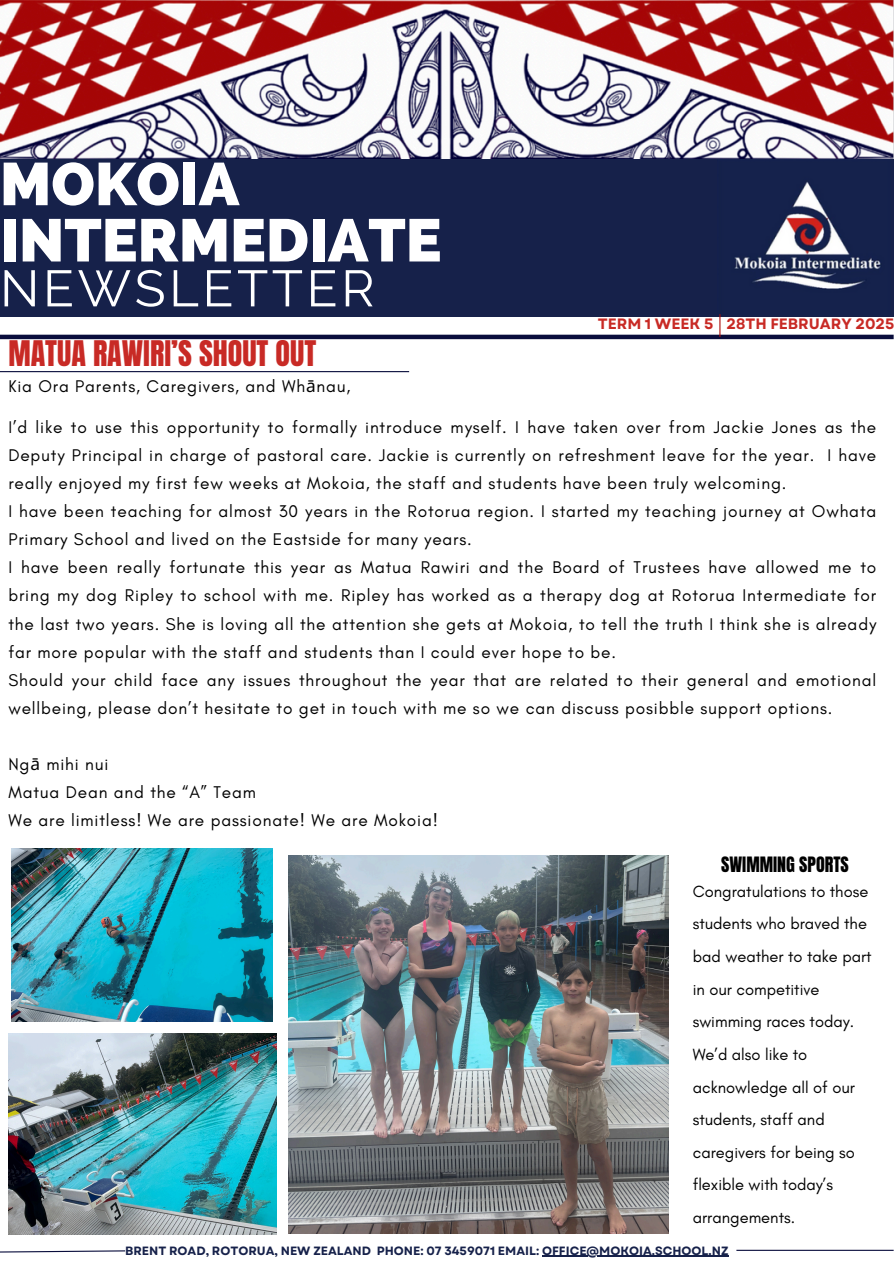
<style>
.page{position:relative;width:894px;height:1264px;background:#fff}
.page>*{position:absolute;margin:0;border:0;box-sizing:border-box;transform-origin:0 0}
.t1{font:800 60px/56.2px "Raleway";color:#fff}
.t2{font:51px "Raleway";letter-spacing:.07em;color:#fff}
.t3{font:30px "Anton";color:#c82a25}
.t4{font:18px "Anton";color:#000}
.t5{font:17.25px/28.2px "Glacial Indifference";letter-spacing:.05em;color:#000}
.t6{font:16.5px/32.7px "Glacial Indifference";color:#000}
.t7{font:700 15px "Garet";color:#c82a25}
.t8{font:700 12px "Garet";color:#16214a}
.s1{font-family:"Noto Sans"}
</style>
<div class="page">
<div style="left:0;top:0;width:893px;height:316px;background:#16214a"></div>
<hr style="left:0;top:371px;width:409px;height:1px;background:#090d3c">
<hr style="left:736px;top:1249px;width:157px;height:1px;background:#090d3c">
<img style="left:720px;top:182px;width:161px;height:134px">
<hr style="left:0;top:335px;width:893px;height:4px;background:#090d3c">
<svg style="left:0;top:1250px;width:126px;height:3px"></svg>
<img style="left:0;top:0;width:893px;height:159px">
<svg style="left:719px;top:314px;width:1px;height:23px"></svg>
<img style="left:8px;top:1033px;width:268px;height:201px">
<img style="left:12px;top:848px;width:261px;height:173px">
<img style="left:288px;top:855px;width:380px;height:378px">
<hr style="left:542px;top:1255px;width:186px;height:1px;background:#16214a">
<p class="t1" style="left:0;top:156px;width:443px">MOKOIA<br>INTERMEDIATE</p>
<h5 class="t2" style="left:0;top:258px;width:376px">NEWSLETTER</h5>
<h5 class="t3" style="left:8px;top:332px;width:309px">MATUA RAWIRI’S SHOUT OUT</h5>
<p class="t7" style="left:597px;top:313px;width:117px">TERM 1 WEEK 5</p>
<h3 class="t7" style="left:726px;top:313px;width:169px">28TH FEBRUARY 2025</h3>
<p class="t5" style="left:8px;top:372px;width:343px">Kia Ora Parents, Caregivers, and Wh<span class="s1">ā</span>nau,</p>
<p class="t5" style="left:8px;top:412px;width:869px">I’d like to use this opportunity to formally introduce myself. I have taken over from Jackie Jones as the Deputy Principal in charge of pastoral care. Jackie is currently on refreshment leave for the year. I have really enjoyed my first few weeks at Mokoia, the staff and students have been truly welcoming.<br>I have been teaching for almost 30 years in the Rotorua region. I started my teaching journey at Owhata Primary School and lived on the Eastside for many years.<br>I have been really fortunate this year as Matua Rawiri and the Board of Trustees have allowed me to bring my dog Ripley to school with me. Ripley has worked as a therapy dog at Rotorua Intermediate for the last two years. She is loving all the attention she gets at Mokoia, to tell the truth I think she is already far more popular with the staff and students than I could ever hope to be.<br>Should your child face any issues throughout the year that are related to their general and emotional wellbeing, please don’t hesitate to get in touch with me so we can discuss posibble support options.</p>
<h1 class="t5" style="left:8px;top:750px;width:431px">Ng<span class="s1">ā</span> mihi nui<br>Matua Dean and the “A” Team<br>We are limitless! We are passionate! We are Mokoia!</h1>
<p class="t4" style="left:721px;top:851px;width:129px">SWIMMING SPORTS</p>
<p class="t6" style="left:692px;top:874px;width:180px">Congratulations to those students who braved the bad weather to take part in our competitive swimming races today.<br>We’d also like to acknowledge all of our students, staff and caregivers for being so flexible with today’s arrangements.</p>
<p class="t8" style="left:125px;top:1241px;width:604px">BRENT ROAD, ROTORUA, NEW ZEALAND PHONE: 07 3459071 EMAIL: OFFICE@MOKOIA.SCHOOL.NZ</p>
</div>
